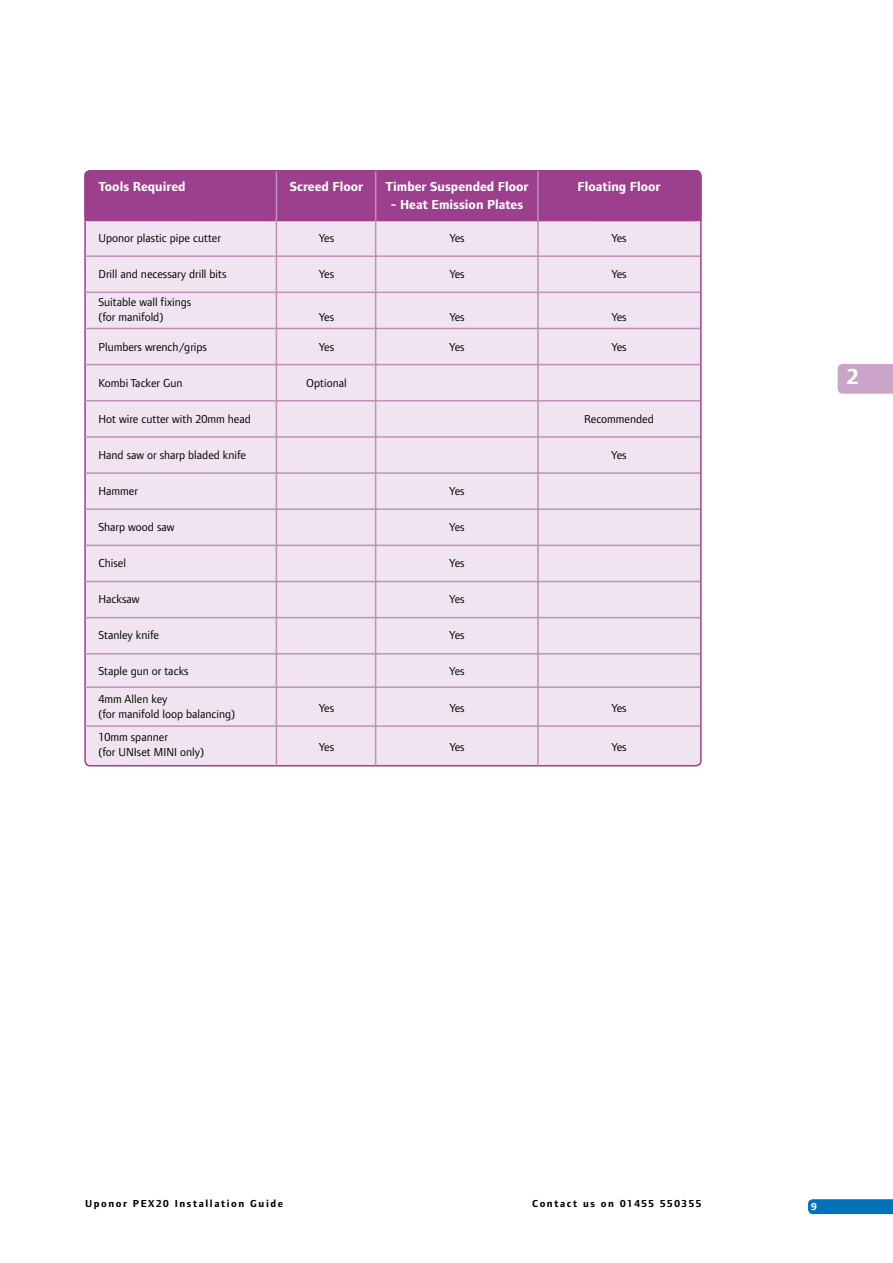
<style>
.page{position:relative;width:893px;height:1263px;background:#fff}
.page>*{position:absolute;margin:0;border:0;box-sizing:border-box;transform-origin:0 0}
.t1{font:700 22.5px "Foundry Form Sans";color:#fff}
.t2{font:700 13.5px "Foundry Form Sans";color:#fff}
.t3{font:12px/15px "Foundry Form Sans";color:#000}
.t4{font:700 10.5px "Foundry Form Sans";letter-spacing:.15em;color:#000}
</style>
<div class="page">
<svg style="left:808px;top:1199px;width:85px;height:15px"></svg>
<div style="left:838px;top:364px;width:55px;height:30px;background:#cba4c9"></div>
<div style="left:85px;top:171px;width:616px;height:595px;background:#efe4ef;border-radius:5px"></div>
<div style="left:85px;top:171px;width:616px;height:49px;background:#9c408e;border-radius:5px"></div>
<div style="left:84px;top:170px;width:618px;height:51px;border:2px solid #9c408e;border-radius:5px"></div>
<hr style="left:85px;top:218px;width:617px;height:3px;background:#9c408e">
<hr style="left:276px;top:171px;width:1px;height:595px;background:#c090bc">
<hr style="left:375px;top:171px;width:1px;height:595px;background:#c090bc">
<hr style="left:537px;top:171px;width:2px;height:595px;background:#c090bc">
<hr style="left:85px;top:255px;width:615px;height:2px;background:#c090bc">
<hr style="left:85px;top:292px;width:615px;height:1px;background:#c090bc">
<hr style="left:85px;top:328px;width:615px;height:1px;background:#c090bc">
<hr style="left:85px;top:364px;width:615px;height:1px;background:#c090bc">
<hr style="left:85px;top:400px;width:615px;height:1px;background:#c090bc">
<hr style="left:85px;top:436px;width:615px;height:2px;background:#c090bc">
<hr style="left:85px;top:472px;width:615px;height:2px;background:#c090bc">
<hr style="left:85px;top:508px;width:615px;height:2px;background:#c090bc">
<hr style="left:85px;top:545px;width:615px;height:1px;background:#c090bc">
<hr style="left:85px;top:581px;width:615px;height:1px;background:#c090bc">
<hr style="left:85px;top:617px;width:615px;height:1px;background:#c090bc">
<hr style="left:85px;top:653px;width:615px;height:1px;background:#c090bc">
<hr style="left:85px;top:686px;width:615px;height:2px;background:#c090bc">
<hr style="left:85px;top:725px;width:615px;height:2px;background:#c090bc">
<p class="t2" style="left:99px;top:179px;width:89px">Tools Required</p>
<p class="t2" style="left:290px;top:179px;width:75px">Screed Floor</p>
<p class="t2" style="left:385px;top:179px;width:145px">Timber Suspended Floor</p>
<p class="t2" style="left:578px;top:179px;width:84px">Floating Floor</p>
<p class="t2" style="left:391px;top:197px;width:134px">- Heat Emission Plates</p>
<p class="t3" style="left:99px;top:230px;width:124px">Uponor plastic pipe cutter</p>
<p class="t3" style="left:319px;top:230px;width:17px">Yes</p>
<p class="t3" style="left:449px;top:230px;width:17px">Yes</p>
<p class="t3" style="left:611px;top:230px;width:17px">Yes</p>
<p class="t3" style="left:99px;top:266px;width:130px">Drill and necessary drill bits</p>
<p class="t3" style="left:319px;top:266px;width:17px">Yes</p>
<p class="t3" style="left:449px;top:266px;width:17px">Yes</p>
<p class="t3" style="left:611px;top:266px;width:17px">Yes</p>
<p class="t3" style="left:99px;top:295px;width:94px">Suitable wall fixings (for manifold)</p>
<p class="t3" style="left:319px;top:310px;width:17px">Yes</p>
<p class="t3" style="left:449px;top:310px;width:17px">Yes</p>
<p class="t3" style="left:611px;top:310px;width:17px">Yes</p>
<p class="t3" style="left:98px;top:339px;width:110px">Plumbers wrench/grips</p>
<p class="t3" style="left:319px;top:339px;width:17px">Yes</p>
<p class="t3" style="left:449px;top:339px;width:17px">Yes</p>
<p class="t3" style="left:611px;top:339px;width:17px">Yes</p>
<p class="t3" style="left:98px;top:375px;width:86px">Kombi Tacker Gun</p>
<p class="t3" style="left:306px;top:375px;width:42px">Optional</p>
<p class="t3" style="left:98px;top:411px;width:154px">Hot wire cutter with 20mm head</p>
<p class="t3" style="left:584px;top:411px;width:71px">Recommended</p>
<p class="t3" style="left:98px;top:447px;width:149px">Hand saw or sharp bladed knife</p>
<p class="t3" style="left:611px;top:447px;width:17px">Yes</p>
<p class="t3" style="left:98px;top:483px;width:41px">Hammer</p>
<p class="t3" style="left:449px;top:483px;width:17px">Yes</p>
<p class="t3" style="left:98px;top:519px;width:77px">Sharp wood saw</p>
<p class="t3" style="left:449px;top:519px;width:17px">Yes</p>
<p class="t3" style="left:98px;top:555px;width:29px">Chisel</p>
<p class="t3" style="left:449px;top:555px;width:17px">Yes</p>
<p class="t3" style="left:98px;top:591px;width:43px">Hacksaw</p>
<p class="t3" style="left:449px;top:591px;width:17px">Yes</p>
<p class="t3" style="left:98px;top:627px;width:62px">Stanley knife</p>
<p class="t3" style="left:449px;top:627px;width:17px">Yes</p>
<p class="t3" style="left:98px;top:663px;width:92px">Staple gun or tacks</p>
<p class="t3" style="left:449px;top:663px;width:17px">Yes</p>
<p class="t3" style="left:99px;top:692px;width:138px">4mm Allen key<br>(for manifold loop balancing)</p>
<p class="t3" style="left:319px;top:701px;width:17px">Yes</p>
<p class="t3" style="left:449px;top:701px;width:17px">Yes</p>
<p class="t3" style="left:611px;top:701px;width:17px">Yes</p>
<p class="t3" style="left:99px;top:729px;width:107px">10mm spanner<br>(for UNIset MINI only)</p>
<p class="t3" style="left:319px;top:740px;width:17px">Yes</p>
<p class="t3" style="left:449px;top:740px;width:17px">Yes</p>
<p class="t3" style="left:611px;top:740px;width:17px">Yes</p>
<h1 class="t1" style="left:847px;top:364px;width:13px">2</h1>
<p class="t4" style="left:85px;top:1198px;width:200px">Uponor PEX20 Installation Guide</p>
<p class="t4" style="left:532px;top:1198px;width:171px">Contact us on 01455 550355</p>
</div>
